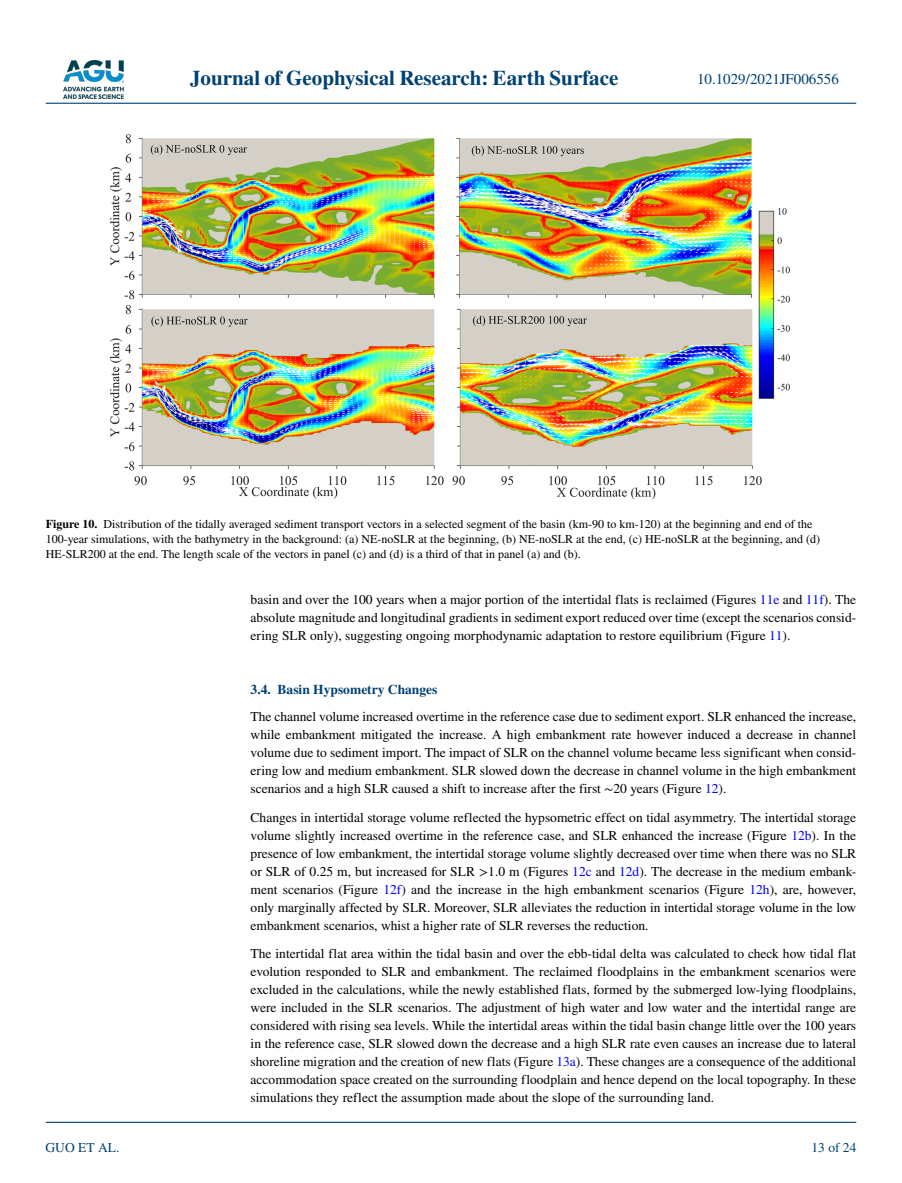
<style>
.page{position:relative;width:902px;height:1183px;background:#fff}
.page>*{position:absolute;margin:0;border:0;box-sizing:border-box;transform-origin:0 0}
.t1{font:700 21px "STIX";color:#004174}
.t2{font:15px "STIX";color:#004174}
.t3{font:13.5px/18px "STIX";color:#000;text-align:justify}
.t4{font:700 13.5px "STIX";color:#004174}
.t5{font:13.5px "STIX";color:#004174}
.t6{font:12px/15px "STIX";color:#000}
.s1{font-weight:700}
.s2{color:#00f}
</style>
<div class="page">
<img style="left:63px;top:60px;width:60px;height:39px">
<hr style="left:46px;top:103px;width:810px;height:1px;background:#004174">
<hr style="left:46px;top:1121px;width:810px;height:1px;background:#004174">
<img style="left:110px;top:134px;width:680px;height:365px">
<h1 class="t1" style="left:190px;top:66px;width:430px">Journal of Geophysical Research: Earth Surface</h1>
<p class="t2" style="left:697px;top:69px;width:143px">10.1029/2021JF006556</p>
<p class="t6" style="left:46px;top:517px;width:775px"><span class="s1">Figure 10.</span> Distribution of the tidally averaged sediment transport vectors in a selected segment of the basin (km-90 to km-120) at the beginning and end of the<br>100-year simulations, with the bathymetry in the background: (a) NE-noSLR at the beginning, (b) NE-noSLR at the end, (c) HE-noSLR at the beginning, and (d)<br>HE-SLR200 at the end. The length scale of the vectors in panel (c) and (d) is a third of that in panel (a) and (b).</p>
<p class="t3" style="left:250px;top:591px;width:607px">basin and over the 100 years when a major portion of the intertidal flats is reclaimed (Figures <span class="s2">11e</span> and <span class="s2">11f</span>). The absolute magnitude and longitudinal gradients in sediment export reduced over time (except the scenarios consid&shy;ering SLR only), suggesting ongoing morphodynamic adaptation to restore equilibrium (Figure <span class="s2">11</span>).</p>
<p class="t5" style="left:45px;top:1138px;width:75px">GUO ET AL.</p>
<p class="t4" style="left:250px;top:681px;width:188px">3.4. Basin Hypsometry Changes</p>
<p class="t3" style="left:250px;top:708px;width:607px">The channel volume increased overtime in the reference case due to sediment export. SLR enhanced the increase, while embankment mitigated the increase. A high embankment rate however induced a decrease in channel volume due to sediment import. The impact of SLR on the channel volume became less significant when consid&shy;ering low and medium embankment. SLR slowed down the decrease in channel volume in the high embankment scenarios and a high SLR caused a shift to increase after the first ∼20 years (Figure <span class="s2">12</span>).</p>
<p class="t3" style="left:250px;top:808px;width:607px">Changes in intertidal storage volume reflected the hypsometric effect on tidal asymmetry. The intertidal storage volume slightly increased overtime in the reference case, and SLR enhanced the increase (Figure <span class="s2">12b</span>). In the presence of low embankment, the intertidal storage volume slightly decreased over time when there was no SLR or SLR of 0.25 m, but increased for SLR &gt;1.0 m (Figures <span class="s2">12c</span> and <span class="s2">12d</span>). The decrease in the medium embank&shy;ment scenarios (Figure <span class="s2">12f</span>) and the increase in the high embankment scenarios (Figure <span class="s2">12h</span>), are, however, only marginally affected by SLR. Moreover, SLR alleviates the reduction in intertidal storage volume in the low embankment scenarios, whist a higher rate of SLR reverses the reduction.</p>
<p class="t3" style="left:250px;top:945px;width:607px">The intertidal flat area within the tidal basin and over the ebb-tidal delta was calculated to check how tidal flat evolution responded to SLR and embankment. The reclaimed floodplains in the embankment scenarios were excluded in the calculations, while the newly established flats, formed by the submerged low-lying floodplains, were included in the SLR scenarios. The adjustment of high water and low water and the intertidal range are considered with rising sea levels. While the intertidal areas within the tidal basin change little over the 100 years in the reference case, SLR slowed down the decrease and a high SLR rate even causes an increase due to lateral shoreline migration and the creation of new flats (Figure <span class="s2">13a</span>). These changes are a consequence of the additional accommodation space created on the surrounding floodplain and hence depend on the local topography. In these simulations they reflect the assumption made about the slope of the surrounding land.</p>
<p class="t5" style="left:811px;top:1138px;width:46px">13 of 24</p>
</div>
